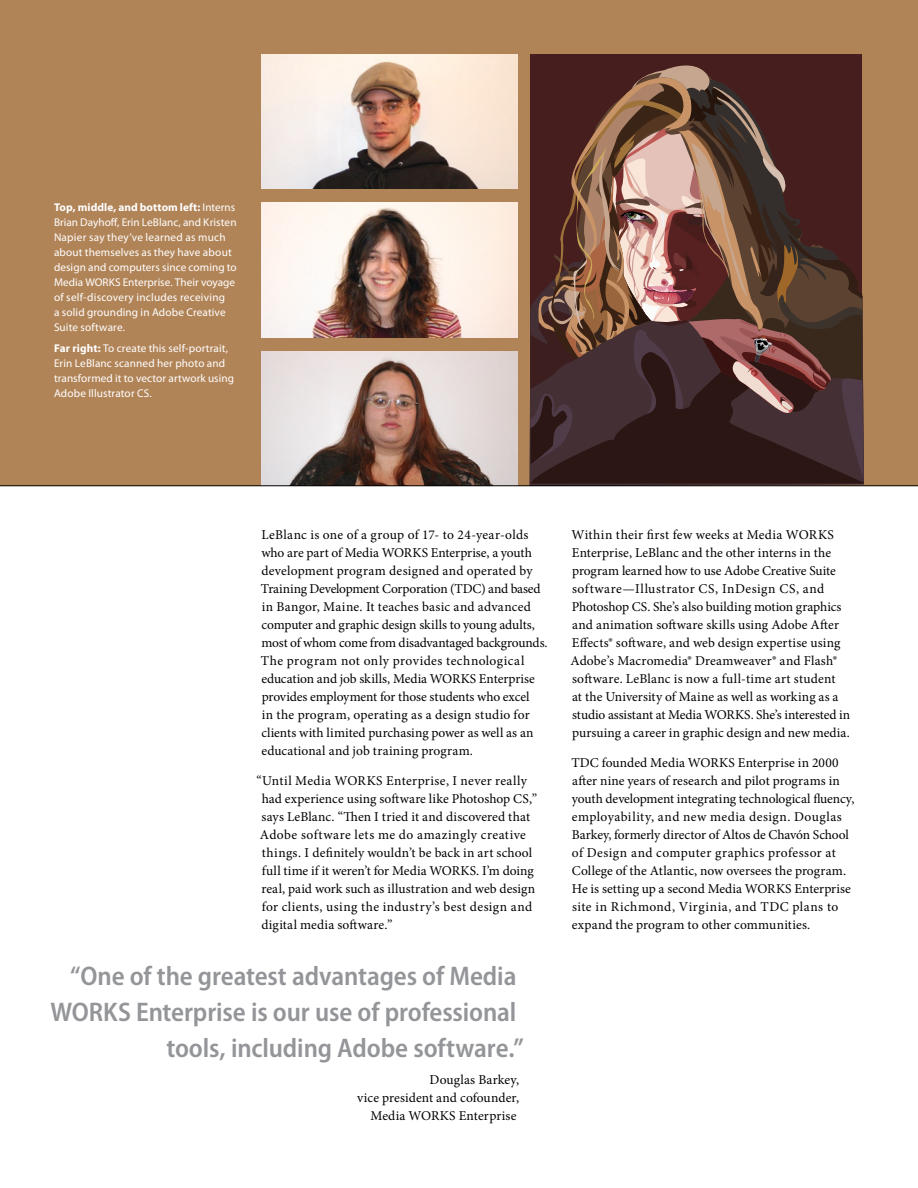
<style>
.page{position:relative;width:918px;height:1188px;background:#fff}
.page>*{position:absolute;margin:0;border:0;box-sizing:border-box;transform-origin:0 0}
.t1{font:600 semi-condensed 27px/36px "Myriad Pro";letter-spacing:-.005em;color:#939598;text-align:right}
.t2{font:13.5px/18px "Minion Pro";letter-spacing:.01em;color:#000}
.t3{font:11.25px/15px "Myriad Pro";letter-spacing:.01em;color:#fff}
.s1{font-weight:700}
</style>
<div class="page">
<div style="left:0;top:0;width:918px;height:486px;background:#b18458"></div>
<img style="left:261px;top:54px;width:257px;height:135px">
<img style="left:261px;top:202px;width:257px;height:136px">
<img style="left:261px;top:351px;width:257px;height:135px">
<svg style="left:530px;top:480px;width:334px;height:4px"></svg>
<div style="left:549px;top:54px;width:313px;height:7px;background:#461e1e"></div>
<svg style="left:530px;top:61px;width:334px;height:419px;background:#5d3d37"></svg>
<hr style="left:0;top:486px;width:918px;height:1px;background:#000">
<p class="t3" style="left:54px;top:199px;width:184px"><span class="s1">Top, middle, and bottom left:</span> Interns Brian Dayhoff, Erin LeBlanc, and Kristen Napier say they’ve learned as much about themselves as they have about design and computers since coming to Media WORKS Enterprise. Their voyage of self-discovery includes receiving<br>a solid grounding in Adobe Creative Suite software.</p>
<p class="t3" style="left:54px;top:340px;width:182px"><span class="s1">Far right:</span> To create this self-portrait, Erin LeBlanc scanned her photo and transformed it to vector artwork using Adobe Illustrator CS.</p>
<p class="t2" style="left:261px;top:526px;width:288px">LeBlanc is one of a group of 17- to 24-year-olds who are part of Media WORKS Enterprise, a youth development program designed and operated by Training Development Corporation (TDC) and based in Bangor, Maine. It teaches basic and advanced computer and graphic design skills to young adults, most of whom come from disadvantaged backgrounds.<br>The program not only provides technological education and job skills, Media WORKS Enterprise provides employment for those students who excel<br>in the program, operating as a design studio for clients with limited purchasing power as well as an educational and job training program.</p>
<p class="t2" style="left:257px;top:772px;width:282px">“Until Media WORKS Enterprise, I never really had experience using software like Photoshop CS,” says LeBlanc. “Then I tried it and discovered that Adobe software lets me do amazingly creative things. I definitely wouldn’t be back in art school full time if it weren’t for Media WORKS. I’m doing real, paid work such as illustration and web design for clients, using the industry’s best design and digital media software.”</p>
<h1 class="t1" style="left:51px;top:958px;width:475px">“One of the greatest advantages of Media<br>WORKS Enterprise is our use of professional tools, including Adobe software.”</h1>
<p class="t2" style="left:357px;top:1071px;width:163px;text-align:right">Douglas Barkey,<br>vice president and cofounder,<br>Media WORKS Enterprise</p>
<p class="t2" style="left:570px;top:526px;width:281px">Within their first few weeks at Media WORKS Enterprise, LeBlanc and the other interns in the program learned how to use Adobe Creative Suite software—Illustrator CS, InDesign CS, and Photoshop CS. She’s also building motion graphics and animation software skills using Adobe After Effects® software, and web design expertise using Adobe’s Macromedia® Dreamweaver® and Flash® software. LeBlanc is now a full-time art student<br>at the University of Maine as well as working as a studio assistant at Media WORKS. She’s interested in pursuing a career in graphic design and new media.</p>
<p class="t2" style="left:571px;top:754px;width:284px">TDC founded Media WORKS Enterprise in 2000 after nine years of research and pilot programs in youth development integrating technological fluency, employability, and new media design. Douglas Barkey, formerly director of Altos de Chavón School of Design and computer graphics professor at College of the Atlantic, now oversees the program.<br>He is setting up a second Media WORKS Enterprise site in Richmond, Virginia, and TDC plans to expand the program to other communities.</p>
</div>
